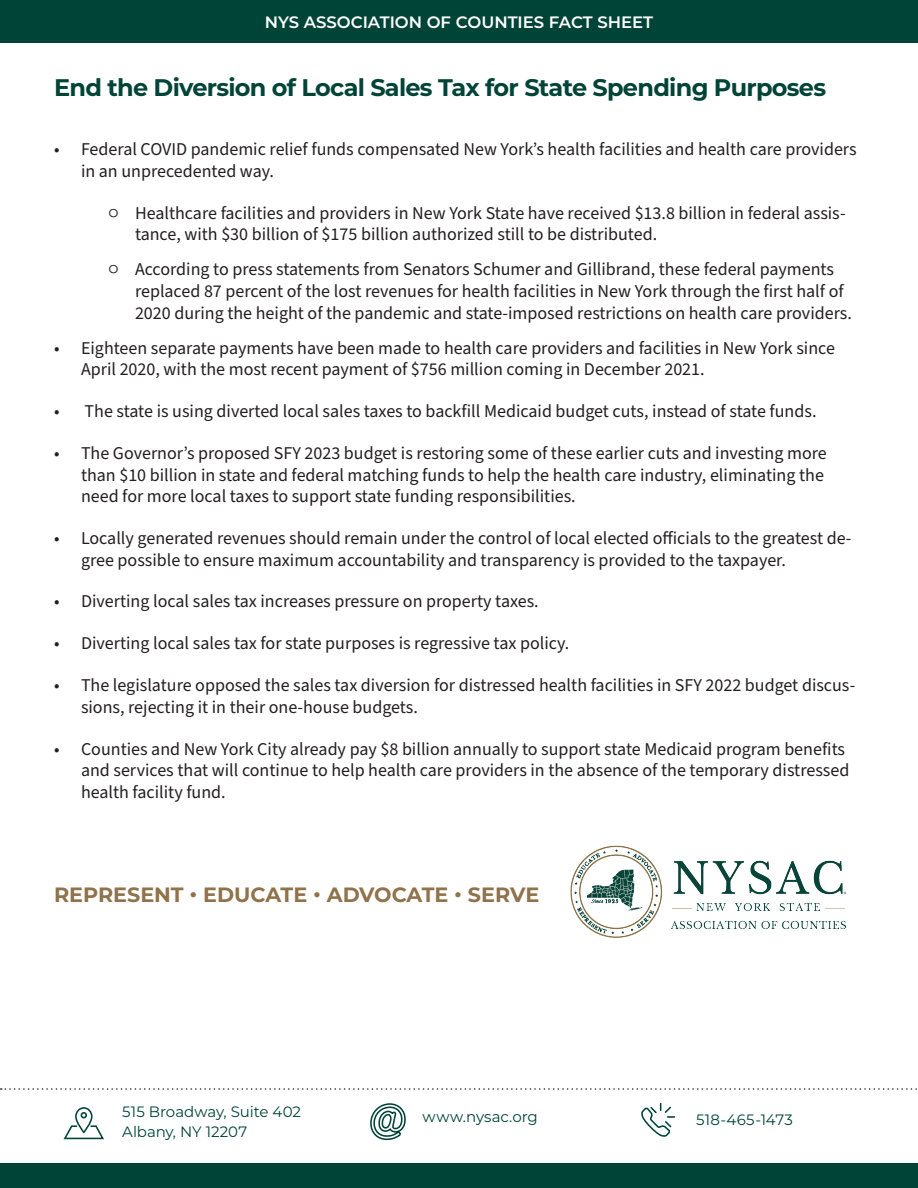
<style>
.page{position:relative;width:918px;height:1188px;background:#fff}
.page>*{position:absolute;margin:0;border:0;box-sizing:border-box;transform-origin:0 0}
.t1{font:700 24px "Montserrat";letter-spacing:-.03em;color:#004438}
.t2{font:700 20.7px "Montserrat";color:#90724b}
.t3{font:18px/21.6px "Source Sans Pro";color:#231f20}
.t4{font:600 16.5px "Montserrat";color:#fff}
.t5{font:15px "Montserrat";color:#004438}
</style>
<div class="page">
<div style="left:0;top:0;width:918px;height:43px;background:#004438"></div>
<img style="left:570px;top:845px;width:277px;height:93px">
<svg style="left:641px;top:1102px;width:34px;height:35px"></svg>
<svg style="left:63px;top:1107px;width:41px;height:33px"></svg>
<svg style="left:370px;top:1103px;width:36px;height:38px"></svg>
<svg style="left:1px;top:1088px;width:916px;height:2px"></svg>
<div style="left:0;top:1164px;width:918px;height:24px;background:#004438"></div>
<p class="t4" style="left:265px;top:10px;width:390px">NYS ASSOCIATION OF COUNTIES FACT SHEET</p>
<p class="t1" style="left:54px;top:70px;width:774px">End the Diversion of Local Sales Tax for State Spending Purposes</p>
<p class="t3" style="left:81px;top:139px;width:777px;text-indent:-27px">• Federal COVID pandemic relief funds compensated New York’s health facilities and health care providers in an unprecedented way.</p>
<p class="t3" style="left:135px;top:202px;width:712px;text-indent:-27px">○ Healthcare facilities and providers in New York State have received $13.8 billion in federal assis&shy;tance, with $30 billion of $175 billion authorized still to be distributed.</p>
<p class="t3" style="left:135px;top:259px;width:718px;text-indent:-27px">○ According to press statements from Senators Schumer and Gillibrand, these federal payments replaced 87 percent of the lost revenues for health facilities in New York through the first half of<br>2020 during the height of the pandemic and state-imposed restrictions on health care providers.</p>
<p class="t3" style="left:81px;top:337px;width:756px;text-indent:-27px">• Eighteen separate payments have been made to health care providers and facilities in New York since<br>April 2020, with the most recent payment of $756 million coming in December 2021.</p>
<p class="t3" style="left:54px;top:401px;width:764px">• The state is using diverted local sales taxes to backfill Medicaid budget cuts, instead of state funds.</p>
<p class="t3" style="left:81px;top:443px;width:747px;text-indent:-27px">• The Governor’s proposed SFY 2023 budget is restoring some of these earlier cuts and investing more than $10 billion in state and federal matching funds to help the health care industry, eliminating the need for more local taxes to support state funding responsibilities.</p>
<p class="t3" style="left:81px;top:528px;width:772px;text-indent:-27px">• Locally generated revenues should remain under the control of local elected officials to the greatest de&shy;gree possible to ensure maximum accountability and transparency is provided to the taxpayer.</p>
<p class="t3" style="left:54px;top:591px;width:486px">• Diverting local sales tax increases pressure on property taxes.</p>
<p class="t3" style="left:54px;top:633px;width:517px">• Diverting local sales tax for state purposes is regressive tax policy.</p>
<p class="t3" style="left:81px;top:675px;width:776px;text-indent:-27px">• The legislature opposed the sales tax diversion for distressed health facilities in SFY 2022 budget discus&shy;sions, rejecting it in their one-house budgets.</p>
<p class="t3" style="left:81px;top:738px;width:770px;text-indent:-27px">• Counties and New York City already pay $8 billion annually to support state Medicaid program benefits and services that will continue to help health care providers in the absence of the temporary distressed health facility fund.</p>
<p class="t2" style="left:54px;top:880px;width:487px">REPRESENT • EDUCATE • ADVOCATE • SERVE</p>
<p class="t5" style="left:122px;top:1102px;width:181px">515 Broadway, Suite 402</p>
<p class="t5" style="left:122px;top:1122px;width:127px">Albany, NY 12207</p>
<p class="t5" style="left:422px;top:1106px;width:117px">www.nysac.org</p>
<p class="t5" style="left:696px;top:1110px;width:98px">518-465-1473</p>
</div>
